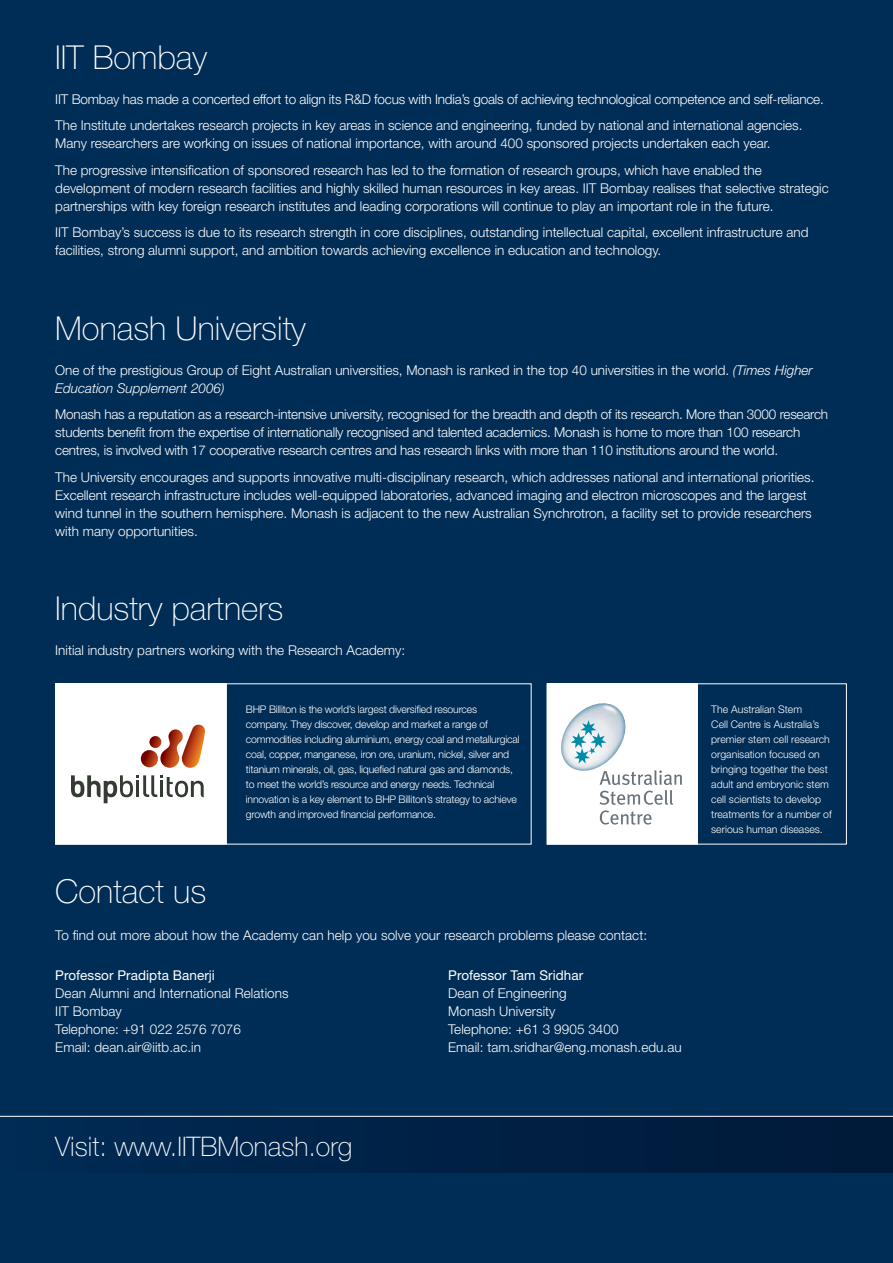
<style>
.page{position:relative;width:893px;height:1263px;background:#002d56}
.page>*{position:absolute;margin:0;border:0;box-sizing:border-box;transform-origin:0 0}
.t1{font:100 33px "Helvetica Neue";color:#fff}
.t2{font:100 27px "Helvetica Neue";color:#fff}
.t3{font:300 13.5px/18px "Helvetica Neue";color:#fff}
.t4{font:13.5px "Helvetica Neue";letter-spacing:.005em;color:#fff}
.t5{font:300 10.5px/15px "Helvetica Neue";letter-spacing:-.02em;color:#fff}
.t6{font:300 10.5px/15px "Helvetica Neue";color:#fff}
.s1{font-style:italic}
</style>
<div class="page">
<div style="left:0;top:1116px;width:893px;height:57px;background:linear-gradient(to right,#002a54,#001938)"></div>
<hr style="left:0;top:1116px;width:893px;height:1px;background:#fff">
<div style="left:56px;top:684px;width:170px;height:160px;background:#fff"></div>
<svg style="left:71px;top:775px;width:133px;height:28px"></svg>
<hr style="left:136px;top:781px;width:3px;height:16px;background:#333b32">
<svg style="left:141px;top:750px;width:17px;height:17px"></svg>
<svg style="left:149px;top:724px;width:56px;height:44px"></svg>
<div style="left:55px;top:683px;width:172px;height:161px;border:1px solid #fff"></div>
<div style="left:547px;top:684px;width:150px;height:160px;background:#fff"></div>
<img style="left:561px;top:703px;width:65px;height:68px">
<svg style="left:571px;top:720px;width:35px;height:44px"></svg>
<svg style="left:600px;top:770px;width:82px;height:55px"></svg>
<div style="left:547px;top:683px;width:151px;height:161px;border:1px solid #fff"></div>
<h1 class="t1" style="left:55px;top:38px;width:153px">IIT Bombay</h1>
<p class="t3" style="left:55px;top:85px;width:770px;line-height:26.5px">IIT Bombay has made a concerted effort to align its R&amp;D focus with India’s goals of achieving technological competence and self-reliance.<br>The Institute undertakes research projects in key areas in science and engineering, funded by national and international agencies.</p>
<p class="t3" style="left:55px;top:130px;width:717px;line-height:26.5px">Many researchers are working on issues of national importance, with around 400 sponsored projects undertaken each year.<br>The progressive intensification of sponsored research has led to the formation of research groups, which have enabled the</p>
<p class="t3" style="left:55px;top:178px;width:775px">development of modern research facilities and highly skilled human resources in key areas. IIT Bombay realises that selective strategic partnerships with key foreign research institutes and leading corporations will continue to play an important role in the future.</p>
<p class="t3" style="left:55px;top:223px;width:755px">IIT Bombay’s success is due to its research strength in core disciplines, outstanding intellectual capital, excellent infrastructure and facilities, strong alumni support, and ambition towards achieving excellence in education and technology.</p>
<h1 class="t1" style="left:55px;top:309px;width:252px">Monash University</h1>
<p class="t3" style="left:55px;top:361px;width:759px">One of the prestigious Group of Eight Australian universities, Monash is ranked in the top 40 universities in the world. <span class="s1">(Times Higher<br>Education Supplement 2006)</span></p>
<p class="t3" style="left:55px;top:405px;width:774px">Monash has a reputation as a research-intensive university, recognised for the breadth and depth of its research. More than 3000 research students benefit from the expertise of internationally recognised and talented academics. Monash is home to more than 100 research centres, is involved with 17 cooperative research centres and has research links with more than 110 institutions around the world.</p>
<p class="t3" style="left:55px;top:468px;width:761px">The University encourages and supports innovative multi-disciplinary research, which addresses national and international priorities.<br>Excellent research infrastructure includes well-equipped laboratories, advanced imaging and electron microscopes and the largest wind tunnel in the southern hemisphere. Monash is adjacent to the new Australian Synchrotron, a facility set to provide researchers with many opportunities.</p>
<h1 class="t1" style="left:55px;top:590px;width:230px">Industry partners</h1>
<p class="t3" style="left:55px;top:641px;width:351px">Initial industry partners working with the Research Academy:</p>
<p class="t5" style="left:246px;top:702px;width:275px">BHP Billiton is the world’s largest diversified resources company. They discover, develop and market a range of commodities including aluminium, energy coal and metallurgical coal, copper, manganese, iron ore, uranium, nickel, silver and titanium minerals, oil, gas, liquefied natural gas and diamonds, to meet the world’s resource and energy needs. Technical innovation is a key element to BHP Billiton’s strategy to achieve growth and improved financial performance.</p>
<p class="t6" style="left:711px;top:701px;width:122px">The Australian Stem<br>Cell Centre is Australia’s premier stem cell research organisation focused on bringing together the best adult and embryonic stem cell scientists to develop treatments for a number of serious human diseases.</p>
<h1 class="t1" style="left:55px;top:873px;width:152px">Contact us</h1>
<p class="t3" style="left:55px;top:926px;width:593px">To find out more about how the Academy can help you solve your research problems please contact:</p>
<p class="t4" style="left:55px;top:967px;width:161px">Professor Pradipta Banerji</p>
<p class="t3" style="left:55px;top:984px;width:235px">Dean Alumni and International Relations<br>IIT Bombay<br>Telephone: +91 022 2576 7076<br>Email: dean.air@iitb.ac.in</p>
<h2 class="t2" style="left:55px;top:1131px;width:299px">Visit: www.IITBMonash.org</h2>
<p class="t4" style="left:448px;top:967px;width:137px">Professor Tam Sridhar</p>
<p class="t3" style="left:448px;top:984px;width:235px">Dean of Engineering<br>Monash University<br>Telephone: +61 3 9905 3400<br>Email: tam.sridhar@eng.monash.edu.au</p>
</div>
